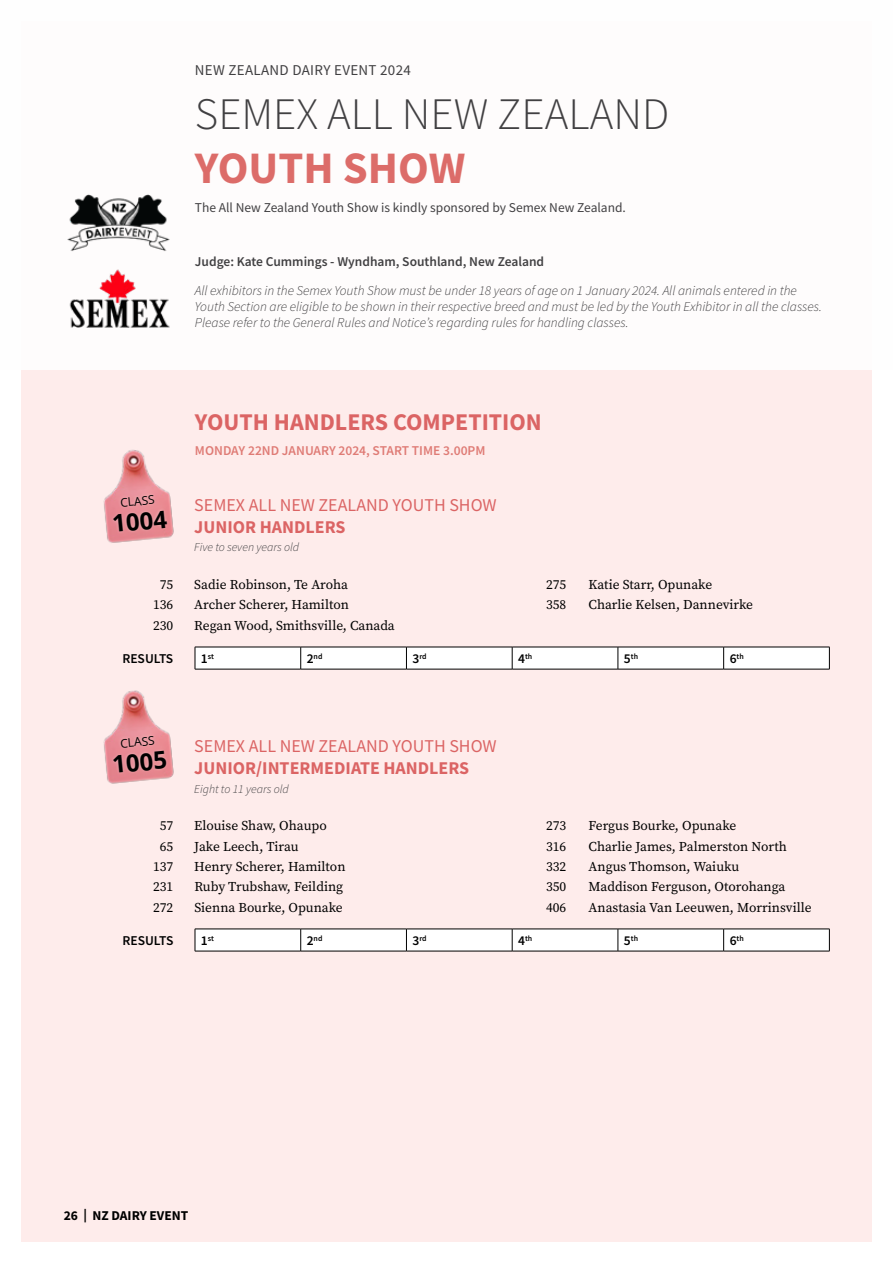
<style>
.page{position:relative;width:893px;height:1263px;background:#fff}
.page>*{position:absolute;margin:0;border:0;box-sizing:border-box;transform-origin:0 0}
.t1{font:300 45px "Source Sans Pro";color:#414042}
.t2{font:700 45px "Source Sans Pro";color:#dc6c69}
.t3{font:700 24px "Source Sans Pro";color:#db6464}
.t4{font:700 24px "Open Sans";color:#000}
.t5{font:18px "Source Sans Pro";color:#db6464}
.t6{font:700 18px "Source Sans Pro";color:#db6464}
.t7{font:15px "Source Sans Pro";letter-spacing:.02em;color:#414042}
.t8{font:13.5px "Source Serif Pro";color:#000}
.t9{font:italic 300 13.5px/16.2px "Source Sans Pro";color:#414042}
.t10{font:13.5px "Source Sans Pro";color:#414042}
.t11{font:600 13.5px "Source Sans Pro";color:#414042}
.t12{font:600 13.5px "Source Sans Pro";color:#df7b75}
.t13{font:700 13.5px "Source Sans Pro";color:#000}
.t14{font:600 13.5px "Source Sans Pro";color:#000}
.t15{font:italic 300 12px "Source Sans Pro";color:#414042}
.t16{font:12px "Open Sans";color:#000}
.t17{font:600 7.8px "Source Sans Pro";color:#000}
.s1{font-size:13.5px}
</style>
<div class="page">
<div style="left:21px;top:21px;width:851px;height:1221px;background:#feeceb"></div>
<div style="left:0;top:0;width:893px;height:370px;background:#fefefe"></div>
<img style="left:67px;top:194px;width:103px;height:57px">
<img style="left:69px;top:269px;width:101px;height:59px">
<img style="left:103px;top:450px;width:71px;height:93px">
<img style="left:103px;top:690px;width:71px;height:94px">
<svg style="left:110px;top:491px;width:61px;height:45px;background:#e9939b"></svg>
<svg style="left:110px;top:732px;width:61px;height:45px;background:#e9939b"></svg>
<svg style="left:195px;top:647px;width:635px;height:22px;background:#f2f2f2"></svg>
<hr style="left:195px;top:669px;width:106px;height:1px;background:#000">
<hr style="left:301px;top:669px;width:105px;height:1px;background:#000">
<hr style="left:406px;top:669px;width:106px;height:1px;background:#000">
<hr style="left:512px;top:669px;width:106px;height:1px;background:#000">
<hr style="left:618px;top:669px;width:106px;height:1px;background:#000">
<hr style="left:724px;top:669px;width:106px;height:1px;background:#000">
<svg style="left:195px;top:929px;width:635px;height:22px;background:#f2f2f2"></svg>
<hr style="left:195px;top:951px;width:106px;height:1px;background:#000">
<hr style="left:301px;top:951px;width:105px;height:1px;background:#000">
<hr style="left:406px;top:951px;width:106px;height:1px;background:#000">
<hr style="left:512px;top:951px;width:106px;height:1px;background:#000">
<hr style="left:618px;top:951px;width:106px;height:1px;background:#000">
<hr style="left:724px;top:951px;width:106px;height:1px;background:#000">
<p class="t7" style="left:195px;top:61px;width:218px">NEW ZEALAND DAIRY EVENT 2024</p>
<h1 class="t1" style="left:195px;top:87px;width:476px">SEMEX ALL NEW ZEALAND</h1>
<h1 class="t2" style="left:195px;top:138px;width:272px">YOUTH SHOW</h1>
<p class="t10" style="left:195px;top:199px;width:433px">The All New Zealand Youth Show is kindly sponsored by Semex New Zealand.</p>
<p class="t11" style="left:195px;top:252px;width:351px">Judge: Kate Cummings - Wyndham, Southland, New Zealand</p>
<p class="t9" style="left:195px;top:282px;width:629px">All exhibitors in the Semex Youth Show must be under 18 years of age on 1 January 2024. All animals entered in the<br>Youth Section are eligible to be shown in their respective breed and must be led by the Youth Exhibitor in all the classes.<br>Please refer to the General Rules and Notice’s regarding rules for handling classes.</p>
<p class="t16" style="left:119px;top:495px;width:36px;rotate:-6deg">CLASS</p>
<h2 class="t4" style="left:111px;top:507px;width:56px;rotate:-5deg">1004</h2>
<h2 class="t3" style="left:195px;top:406px;width:348px">YOUTH HANDLERS COMPETITION</h2>
<p class="t12" style="left:195px;top:441px;width:292px">MONDAY 22ND JANUARY 2024, START TIME 3.00PM</p>
<h3 class="t5" style="left:194px;top:493px;width:304px">SEMEX ALL NEW ZEALAND YOUTH SHOW</h3>
<h3 class="t6" style="left:194px;top:514px;width:153px">JUNIOR HANDLERS</h3>
<p class="t15" style="left:194px;top:540px;width:106px">Five to seven years old</p>
<p class="t8" style="left:160px;top:575px;width:15px">75</p>
<p class="t8" style="left:194px;top:575px;width:155px">Sadie Robinson, Te Aroha</p>
<p class="t8" style="left:546px;top:575px;width:22px">275</p>
<p class="t8" style="left:588px;top:575px;width:125px">Katie Starr, Opunake</p>
<p class="t8" style="left:153px;top:595px;width:22px">136</p>
<p class="t8" style="left:194px;top:595px;width:156px">Archer Scherer, Hamilton</p>
<p class="t8" style="left:546px;top:595px;width:22px">358</p>
<p class="t8" style="left:588px;top:595px;width:166px">Charlie Kelsen, Dannevirke</p>
<p class="t8" style="left:153px;top:616px;width:22px">230</p>
<p class="t8" style="left:194px;top:616px;width:202px">Regan Wood, Smithsville, Canada</p>
<p class="t14" style="left:122px;top:649px;width:52px">RESULTS</p>
<p class="t17" style="left:201px;top:651px;width:15px"><span class="s1">1</span>st</p>
<p class="t17" style="left:307px;top:651px;width:17px"><span class="s1">2</span>nd</p>
<p class="t17" style="left:412px;top:651px;width:16px"><span class="s1">3</span>rd</p>
<p class="t17" style="left:518px;top:651px;width:16px"><span class="s1">4</span>th</p>
<p class="t17" style="left:624px;top:651px;width:16px"><span class="s1">5</span>th</p>
<p class="t17" style="left:730px;top:651px;width:16px"><span class="s1">6</span>th</p>
<p class="t16" style="left:119px;top:735px;width:36px;rotate:-6deg">CLASS</p>
<h2 class="t4" style="left:111px;top:747px;width:56px;rotate:-5deg">1005</h2>
<h3 class="t5" style="left:194px;top:735px;width:304px">SEMEX ALL NEW ZEALAND YOUTH SHOW</h3>
<h3 class="t6" style="left:194px;top:756px;width:276px">JUNIOR/INTERMEDIATE HANDLERS</h3>
<p class="t15" style="left:194px;top:781px;width:96px">Eight to 11 years old</p>
<p class="t8" style="left:160px;top:816px;width:15px">57</p>
<p class="t8" style="left:194px;top:816px;width:134px">Elouise Shaw, Ohaupo</p>
<p class="t8" style="left:546px;top:816px;width:22px">273</p>
<p class="t8" style="left:588px;top:816px;width:149px">Fergus Bourke, Opunake</p>
<p class="t8" style="left:160px;top:837px;width:15px">65</p>
<p class="t8" style="left:194px;top:837px;width:106px">Jake Leech, Tirau</p>
<p class="t8" style="left:546px;top:837px;width:22px">316</p>
<p class="t8" style="left:588px;top:837px;width:200px">Charlie James, Palmerston North</p>
<p class="t8" style="left:153px;top:857px;width:22px">137</p>
<p class="t8" style="left:194px;top:857px;width:153px">Henry Scherer, Hamilton</p>
<p class="t8" style="left:546px;top:857px;width:22px">332</p>
<p class="t8" style="left:589px;top:857px;width:152px">Angus Thomson, Waiuku</p>
<p class="t8" style="left:153px;top:878px;width:22px">231</p>
<p class="t8" style="left:194px;top:878px;width:150px">Ruby Trubshaw, Feilding</p>
<p class="t8" style="left:546px;top:878px;width:22px">350</p>
<p class="t8" style="left:589px;top:878px;width:198px">Maddison Ferguson, Otorohanga</p>
<p class="t8" style="left:153px;top:898px;width:22px">272</p>
<p class="t8" style="left:194px;top:898px;width:150px">Sienna Bourke, Opunake</p>
<p class="t8" style="left:546px;top:898px;width:22px">406</p>
<p class="t8" style="left:589px;top:898px;width:225px">Anastasia Van Leeuwen, Morrinsville</p>
<p class="t14" style="left:122px;top:932px;width:52px">RESULTS</p>
<p class="t17" style="left:201px;top:933px;width:15px"><span class="s1">1</span>st</p>
<p class="t17" style="left:307px;top:933px;width:17px"><span class="s1">2</span>nd</p>
<p class="t17" style="left:412px;top:933px;width:16px"><span class="s1">3</span>rd</p>
<p class="t17" style="left:518px;top:933px;width:16px"><span class="s1">4</span>th</p>
<p class="t17" style="left:624px;top:933px;width:16px"><span class="s1">5</span>th</p>
<p class="t17" style="left:730px;top:933px;width:16px"><span class="s1">6</span>th</p>
<p class="t13" style="left:64px;top:1207px;width:126px">26 | NZ DAIRY EVENT</p>
</div>
